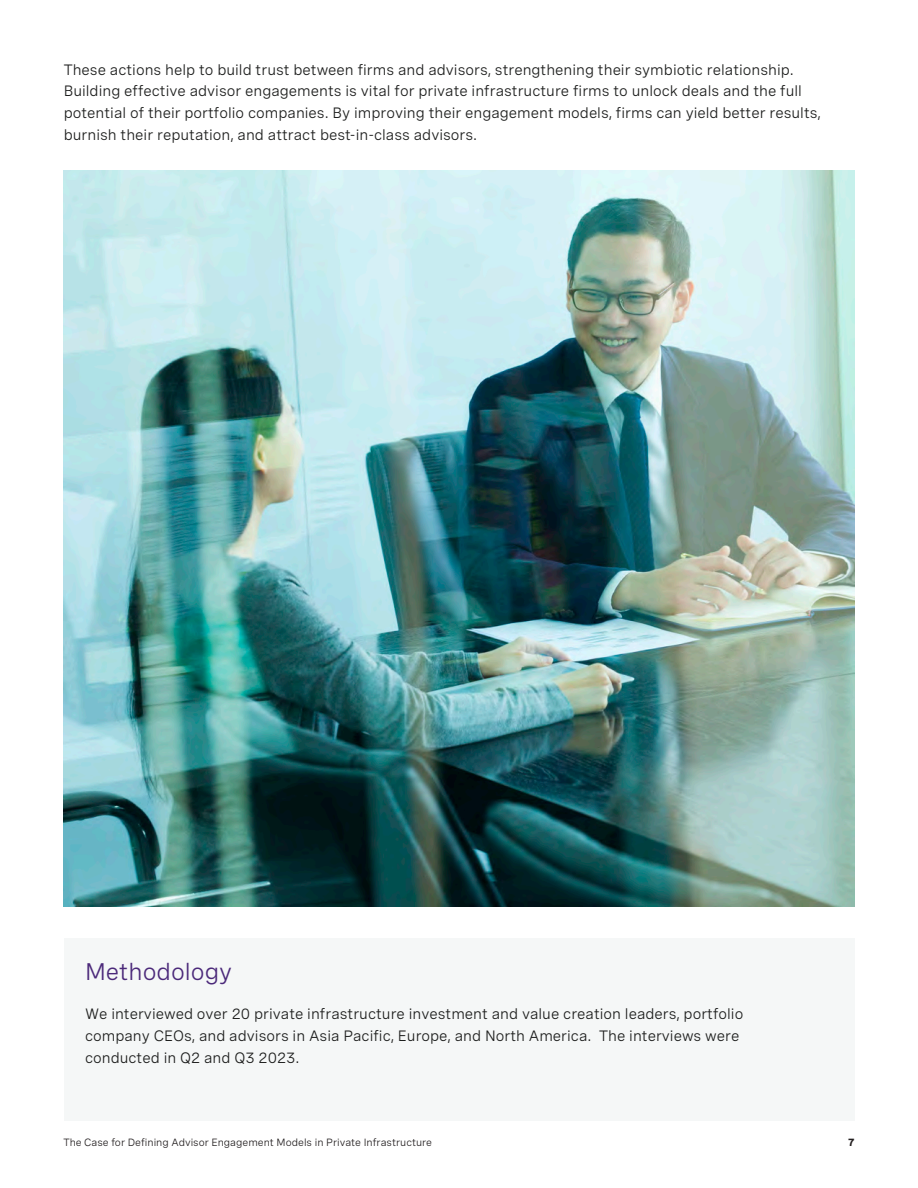
<style>
.page{position:relative;width:918px;height:1188px;background:#fff}
.page>*{position:absolute;margin:0;border:0;box-sizing:border-box;transform-origin:0 0}
.t1{font:24px "Spezia";color:#4b297a}
.t2{font:15px/21.8px "Spezia";color:#1d1e1d}
.t3{font:10.5px "Spezia";color:#231f20}
.t4{font:700 10.5px "Spezia";color:#231f20}
</style>
<div class="page">
<img style="left:64px;top:171px;width:790px;height:736px">
<div style="left:64px;top:938px;width:790px;height:183px;background:#f5f7f7"></div>
<p class="t2" style="left:64px;top:57px;width:759px">These actions help to build trust between firms and advisors, strengthening their symbiotic relationship.<br>Building effective advisor engagements is vital for private infrastructure firms to unlock deals and the full potential of their portfolio companies. By improving their engagement models, firms can yield better results, burnish their reputation, and attract best-in-class advisors.</p>
<h1 class="t1" style="left:85px;top:954px;width:149px">Methodology</h1>
<p class="t2" style="left:85px;top:1002px;width:660px">We interviewed over 20 private infrastructure investment and value creation leaders, portfolio company CEOs, and advisors in Asia Pacific, Europe, and North America. The interviews were conducted in Q2 and Q3 2023.</p>
<p class="t3" style="left:63px;top:1134px;width:370px">The Case for Defining Advisor Engagement Models in Private Infrastructure</p>
<p class="t4" style="left:848px;top:1134px;width:7px">7</p>
</div>
